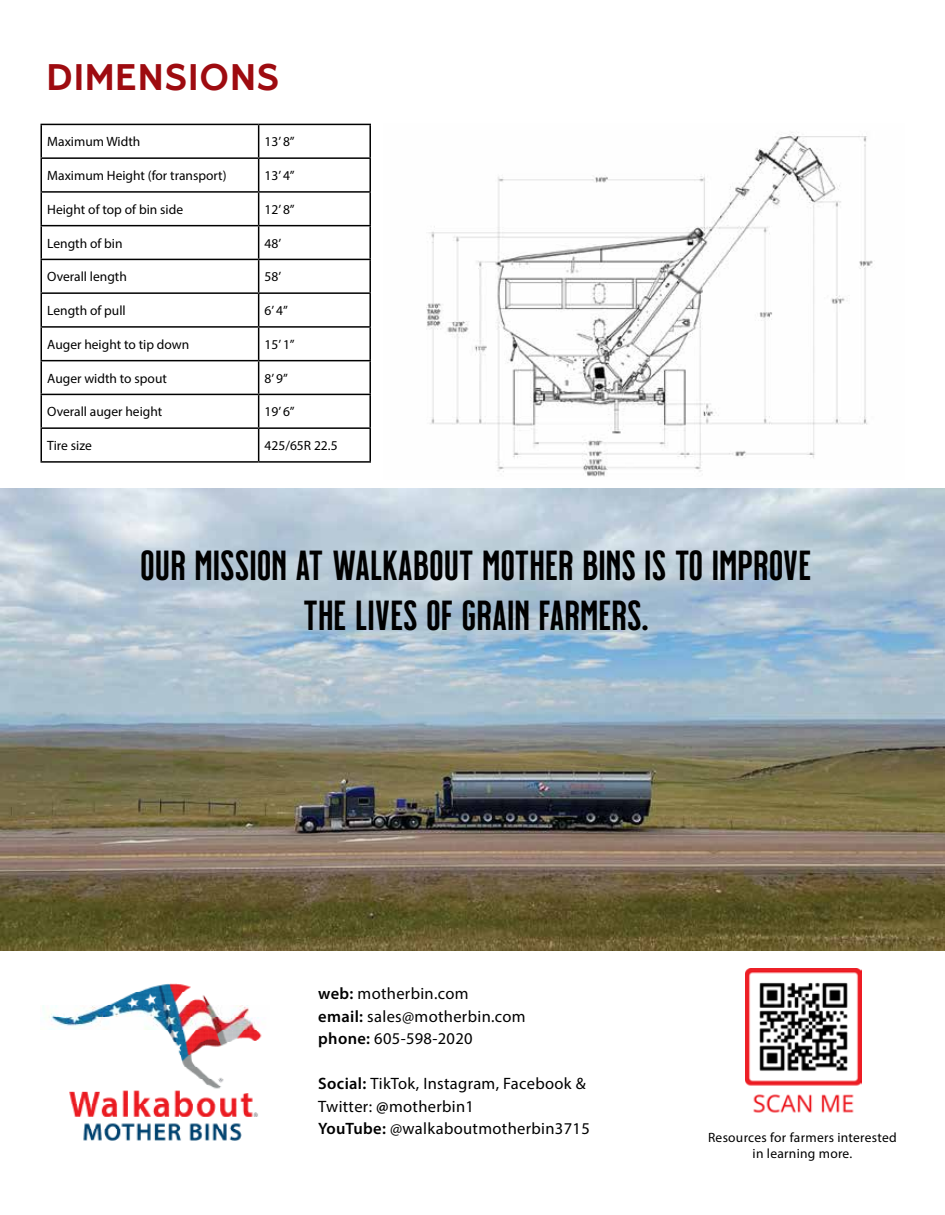
<style>
.page{position:relative;width:945px;height:1215px;background:#fff}
.page>*{position:absolute;margin:0;border:0;box-sizing:border-box;transform-origin:0 0}
.t1{font:42px/50.4px "Milkstore 02 Clean";color:#000;text-align:center}
.t2{font:36px "Sign Guy";color:#9e0b10}
.t3{font:16.5px/22.5px "Myriad Pro";letter-spacing:.02em;color:#000}
.t4{font:13.5px "Myriad Pro";color:#000}
.t5{font:13.5px/16.2px "Myriad Pro";letter-spacing:.02em;color:#000;text-align:center}
.s1{font-weight:600}
</style>
<div class="page">
<svg style="left:42px;top:125px;width:327px;height:336px"></svg>
<hr style="left:40px;top:124px;width:219px;height:1px;background:#000">
<hr style="left:40px;top:125px;width:2px;height:32px;background:#000">
<hr style="left:259px;top:124px;width:112px;height:1px;background:#000">
<hr style="left:258px;top:125px;width:1px;height:32px;background:#000">
<hr style="left:369px;top:125px;width:2px;height:32px;background:#000">
<hr style="left:40px;top:157px;width:219px;height:2px;background:#000">
<hr style="left:40px;top:159px;width:2px;height:32px;background:#000">
<hr style="left:259px;top:157px;width:112px;height:2px;background:#000">
<hr style="left:258px;top:159px;width:1px;height:32px;background:#000">
<hr style="left:369px;top:159px;width:2px;height:32px;background:#000">
<hr style="left:40px;top:191px;width:219px;height:2px;background:#000">
<hr style="left:40px;top:193px;width:2px;height:32px;background:#000">
<hr style="left:259px;top:191px;width:112px;height:2px;background:#000">
<hr style="left:258px;top:193px;width:1px;height:32px;background:#000">
<hr style="left:369px;top:193px;width:2px;height:32px;background:#000">
<hr style="left:40px;top:225px;width:219px;height:1px;background:#000">
<hr style="left:40px;top:226px;width:2px;height:33px;background:#000">
<hr style="left:259px;top:225px;width:112px;height:1px;background:#000">
<hr style="left:258px;top:226px;width:1px;height:33px;background:#000">
<hr style="left:369px;top:226px;width:2px;height:33px;background:#000">
<hr style="left:40px;top:259px;width:219px;height:1px;background:#000">
<hr style="left:40px;top:260px;width:2px;height:32px;background:#000">
<hr style="left:259px;top:259px;width:112px;height:1px;background:#000">
<hr style="left:258px;top:260px;width:1px;height:32px;background:#000">
<hr style="left:369px;top:260px;width:2px;height:32px;background:#000">
<hr style="left:40px;top:292px;width:219px;height:2px;background:#000">
<hr style="left:40px;top:294px;width:2px;height:32px;background:#000">
<hr style="left:259px;top:292px;width:112px;height:2px;background:#000">
<hr style="left:258px;top:294px;width:1px;height:32px;background:#000">
<hr style="left:369px;top:294px;width:2px;height:32px;background:#000">
<hr style="left:40px;top:326px;width:219px;height:2px;background:#000">
<hr style="left:40px;top:328px;width:2px;height:32px;background:#000">
<hr style="left:259px;top:326px;width:112px;height:2px;background:#000">
<hr style="left:258px;top:328px;width:1px;height:32px;background:#000">
<hr style="left:369px;top:328px;width:2px;height:32px;background:#000">
<hr style="left:40px;top:360px;width:219px;height:1px;background:#000">
<hr style="left:40px;top:361px;width:2px;height:33px;background:#000">
<hr style="left:259px;top:360px;width:112px;height:1px;background:#000">
<hr style="left:258px;top:361px;width:1px;height:33px;background:#000">
<hr style="left:369px;top:361px;width:2px;height:33px;background:#000">
<hr style="left:40px;top:394px;width:219px;height:1px;background:#000">
<hr style="left:40px;top:395px;width:2px;height:32px;background:#000">
<hr style="left:259px;top:394px;width:112px;height:1px;background:#000">
<hr style="left:258px;top:395px;width:1px;height:32px;background:#000">
<hr style="left:369px;top:395px;width:2px;height:32px;background:#000">
<hr style="left:40px;top:427px;width:219px;height:2px;background:#000">
<hr style="left:40px;top:429px;width:2px;height:32px;background:#000">
<hr style="left:259px;top:427px;width:112px;height:2px;background:#000">
<hr style="left:258px;top:429px;width:1px;height:32px;background:#000">
<hr style="left:369px;top:429px;width:2px;height:32px;background:#000">
<hr style="left:40px;top:461px;width:219px;height:2px;background:#000">
<hr style="left:259px;top:461px;width:112px;height:2px;background:#000">
<img style="left:426px;top:132px;width:447px;height:345px">
<img style="left:0;top:489px;width:945px;height:462px">
<img style="left:43px;top:983px;width:219px;height:158px">
<img style="left:745px;top:968px;width:117px;height:145px">
<h2 class="t2" style="left:47px;top:57px;width:24px">DIMENSIONS</h2>
<p class="t4" style="left:47px;top:133px;width:95px">Maximum Width</p>
<p class="t4" style="left:265px;top:133px;width:32px">13’ 8”</p>
<p class="t4" style="left:47px;top:167px;width:181px">Maximum Height (for transport)</p>
<p class="t4" style="left:265px;top:167px;width:32px">13’ 4”</p>
<p class="t4" style="left:47px;top:201px;width:137px">Height of top of bin side</p>
<p class="t4" style="left:265px;top:201px;width:32px">12’ 8”</p>
<p class="t4" style="left:47px;top:235px;width:77px">Length of bin</p>
<p class="t4" style="left:265px;top:235px;width:18px">48’</p>
<p class="t4" style="left:47px;top:268px;width:81px">Overall length</p>
<p class="t4" style="left:265px;top:268px;width:18px">58’</p>
<p class="t4" style="left:47px;top:302px;width:80px">Length of pull</p>
<p class="t4" style="left:265px;top:302px;width:25px">6’ 4”</p>
<p class="t4" style="left:47px;top:336px;width:144px">Auger height to tip down</p>
<p class="t4" style="left:265px;top:336px;width:32px">15’ 1”</p>
<p class="t4" style="left:47px;top:370px;width:121px">Auger width to spout</p>
<p class="t4" style="left:265px;top:370px;width:25px">8’ 9”</p>
<p class="t4" style="left:47px;top:403px;width:117px">Overall auger height</p>
<p class="t4" style="left:265px;top:403px;width:32px">19’ 6”</p>
<p class="t4" style="left:47px;top:437px;width:46px">Tire size</p>
<p class="t4" style="left:265px;top:437px;width:74px">425/65R 22.5</p>
<h1 class="t1" style="left:140px;top:539px;width:673px">OUR MISSION AT WALKABOUT MOTHER BINS IS TO IMPROVE<br>THE LIVES OF GRAIN FARMERS.</h1>
<p class="t3" style="left:318px;top:982px;width:209px"><span class="s1">web:</span> motherbin.com<br><span class="s1">email:</span> sales@motherbin.com <span class="s1">phone:</span> 605-598-2020</p>
<p class="t3" style="left:318px;top:1072px;width:273px"><span class="s1">Social:</span> TikTok, Instagram, Facebook &amp;<br>Twitter: <span class="s1">@</span>motherbin1<br><span class="s1">YouTube:</span> @walkaboutmotherbin3715</p>
<p class="t5" style="left:708px;top:1129px;width:190px">Resources for farmers interested in learning more.</p>
</div>
